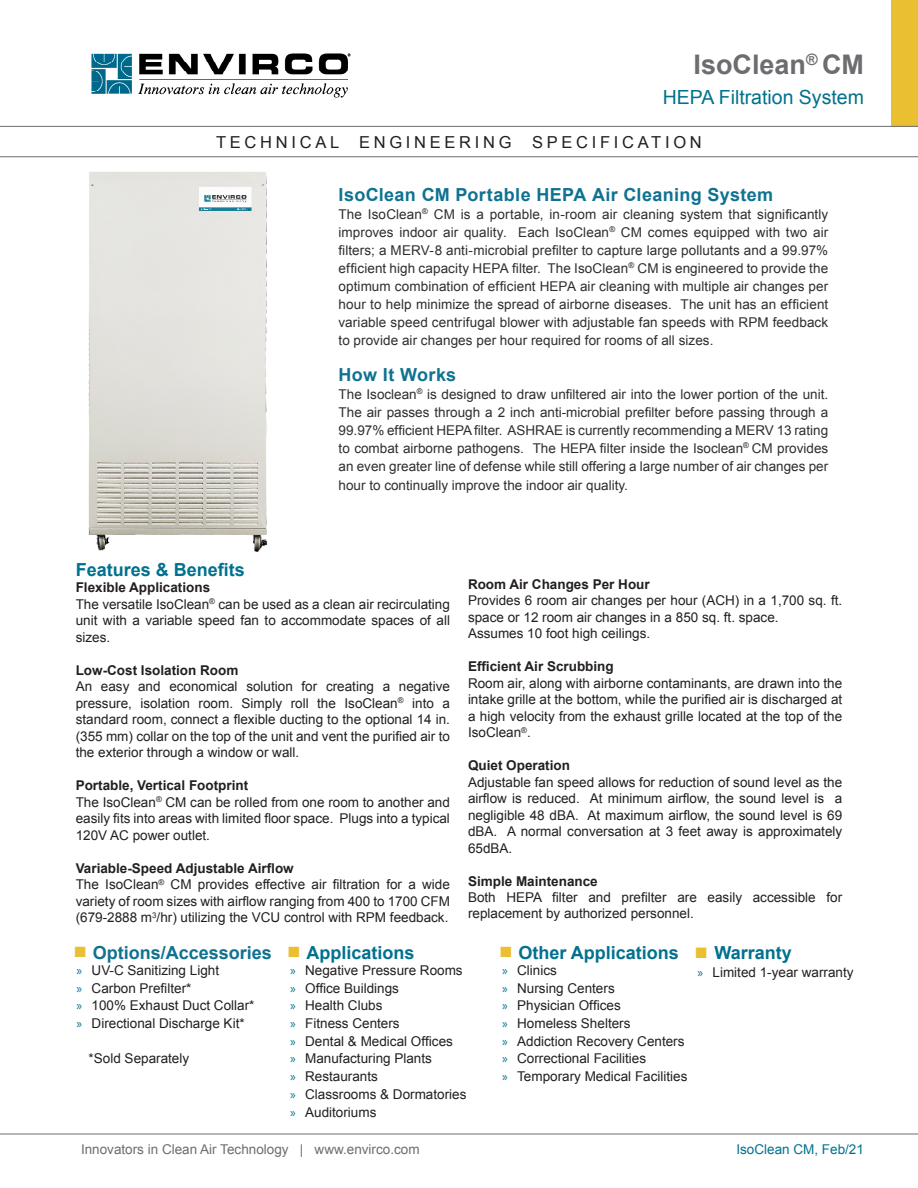
<style>
.page{position:relative;width:918px;height:1188px;background:#fff}
.page>*{position:absolute;margin:0;border:0;box-sizing:border-box;transform-origin:0 0}
.t1{font:700 27px "Arial";color:#6c6d70}
.t2{font:19.5px "Arial";color:#00718e}
.t3{font:700 18px "Arial";letter-spacing:.015em;color:#0f7291}
.Bullets{font:700 18px "Arial";color:#00718e}
.t4{font:16.5px "Arial";letter-spacing:.225em;color:#231f20}
.Bullets-2{font:13.5px/16.5px "Arial";color:#231f20;text-align:justify}
.t5{font:13.5px/18px "Arial";color:#2d2f2e;text-align:justify}
.t6{font:700 13.5px "Arial";color:#231f20}
.t7{font:13.5px "Arial";color:#6c6d70}
.t8{font:13.5px "Arial";color:#00718e}
.s1{font-family:"Times New Roman";font-weight:400;font-size:22.5px;color:#eabf31}
.s2{font-family:"Myriad Pro";color:#00718e}
.s3{font-weight:400;font-size:22.5px;color:#eabf31}
</style>
<div class="page">
<hr style="left:0;top:1134px;width:918px;height:1px;background:#6c6d70">
<div style="left:891px;top:0;width:27px;height:126px;background:#eabf31"></div>
<svg style="left:0;top:126px;width:918px;height:31px"></svg>
<img style="left:91px;top:53px;width:260px;height:45px">
<img style="left:59px;top:142px;width:238px;height:410px">
<h1 class="t1" style="left:694px;top:46px;width:172px">IsoClean<sup>®</sup> CM</h1>
<h2 class="t2" style="left:663px;top:84px;width:203px">HEPA Filtration System</h2>
<p class="t4" style="left:216px;top:131px;width:487px">TECHNICAL ENGINEERING SPECIFICATION</p>
<p class="t3" style="left:339px;top:182px;width:436px">IsoClean CM Portable HEPA Air Cleaning System</p>
<p class="t5" style="left:339px;top:205px;width:491px">The IsoClean<sup>®</sup> CM is a portable, in-room air cleaning system that significantly improves indoor air quality. Each IsoClean<sup>®</sup> CM comes equipped with two air filters; a MERV-8 anti-microbial prefilter to capture large pollutants and a 99.97% efficient high capacity HEPA filter. The IsoClean<sup>®</sup> CM is engineered to provide the optimum combination of efficient HEPA air cleaning with multiple air changes per hour to help minimize the spread of airborne diseases. The unit has an efficient variable speed centrifugal blower with adjustable fan speeds with RPM feedback to provide air changes per hour required for rooms of all sizes.</p>
<p class="t3" style="left:339px;top:362px;width:119px">How It Works</p>
<p class="t5" style="left:339px;top:385px;width:491px">The Isoclean<sup>®</sup> is designed to draw unfiltered air into the lower portion of the unit.<br>The air passes through a 2 inch anti-microbial prefilter before passing through a 99.97% efficient HEPA filter. ASHRAE is currently recommending a MERV 13 rating to combat airborne pathogens. The HEPA filter inside the Isoclean<sup>®</sup> CM provides an even greater line of defense while still offering a large number of air changes per</p>
<p class="t5" style="left:339px;top:477px;width:291px">hour to continually improve the indoor air quality.</p>
<p class="Bullets" style="left:76px;top:557px;width:171px">Features &amp; Benefits</p>
<p class="t6" style="left:76px;top:578px;width:136px">Flexible Applications</p>
<p class="Bullets-2" style="left:76px;top:596px;width:376px">The versatile IsoClean<sup>®</sup> can be used as a clean air recirculating unit with a variable speed fan to accommodate spaces of all sizes.</p>
<p class="t6" style="left:76px;top:661px;width:164px">Low-Cost Isolation Room</p>
<p class="Bullets-2" style="left:76px;top:678px;width:376px">An easy and economical solution for creating a negative pressure, isolation room. Simply roll the IsoClean<sup>®</sup> into a standard room, connect a flexible ducting to the optional 14 in. (355 mm) collar on the top of the unit and vent the purified air to the exterior through a window or wall.</p>
<p class="t6" style="left:76px;top:776px;width:174px">Portable, Vertical Footprint</p>
<p class="Bullets-2" style="left:76px;top:794px;width:376px">The IsoClean<sup>®</sup> CM can be rolled from one room to another and easily fits into areas with limited floor space. Plugs into a typical 120V AC power outlet.</p>
<p class="t6" style="left:76px;top:859px;width:220px">Variable-Speed Adjustable Airflow</p>
<p class="Bullets-2" style="left:76px;top:876px;width:376px">The IsoClean<sup>®</sup> CM provides effective air filtration for a wide variety of room sizes with airflow ranging from 400 to 1700 CFM (679-2888 m<sup>3</sup>/hr) utilizing the VCU control with RPM feedback.</p>
<p class="t6" style="left:468px;top:575px;width:183px">Room Air Changes Per Hour</p>
<p class="Bullets-2" style="left:468px;top:592px;width:376px">Provides 6 room air changes per hour (ACH) in a 1,700 sq. ft. space or 12 room air changes in a 850 sq. ft. space.</p>
<p class="Bullets-2" style="left:468px;top:625px;width:184px">Assumes 10 foot high ceilings.</p>
<p class="t6" style="left:468px;top:658px;width:147px">Efficient Air Scrubbing</p>
<p class="Bullets-2" style="left:468px;top:675px;width:376px">Room air, along with airborne contaminants, are drawn into the intake grille at the bottom, while the purified air is discharged at a high velocity from the exhaust grille located at the top of the IsoClean<sup>®</sup>.</p>
<p class="t6" style="left:468px;top:757px;width:104px">Quiet Operation</p>
<p class="Bullets-2" style="left:468px;top:774px;width:376px">Adjustable fan speed allows for reduction of sound level as the airflow is reduced. At minimum airflow, the sound level is a negligible 48 dBA. At maximum airflow, the sound level is 69 dBA. A normal conversation at 3 feet away is approximately 65dBA.</p>
<p class="t6" style="left:468px;top:872px;width:131px">Simple Maintenance</p>
<p class="Bullets-2" style="left:468px;top:889px;width:376px">Both HEPA filter and prefilter are easily accessible for replacement by authorized personnel.</p>
<p class="t3" style="left:74px;top:940px;width:200px"><span class="s1">■</span> Options/Accessories</p>
<p class="Bullets-2" style="left:77px;top:962px;width:144px"><span class="s2">»</span> UV-C Sanitizing Light</p>
<p class="Bullets-2" style="left:77px;top:980px;width:116px"><span class="s2">»</span> Carbon Prefilter*</p>
<p class="Bullets-2" style="left:77px;top:997px;width:179px"><span class="s2">»</span> 100% Exhaust Duct Collar*</p>
<p class="Bullets-2" style="left:77px;top:1015px;width:170px"><span class="s2">»</span> Directional Discharge Kit*</p>
<p class="Bullets-2" style="left:89px;top:1051px;width:102px">*Sold Separately</p>
<p class="Bullets" style="left:287px;top:940px;width:129px"><span class="s1">■</span> Applications</p>
<p class="Bullets-2" style="left:290px;top:962px;width:174px"><span class="s2">»</span> Negative Pressure Rooms</p>
<p class="Bullets-2" style="left:290px;top:980px;width:110px"><span class="s2">»</span> Office Buildings</p>
<p class="Bullets-2" style="left:290px;top:997px;width:94px"><span class="s2">»</span> Health Clubs</p>
<p class="Bullets-2" style="left:290px;top:1015px;width:111px"><span class="s2">»</span> Fitness Centers</p>
<p class="Bullets-2" style="left:290px;top:1033px;width:164px"><span class="s2">»</span> Dental &amp; Medical Offices</p>
<p class="Bullets-2" style="left:290px;top:1051px;width:143px"><span class="s2">»</span> Manufacturing Plants</p>
<p class="Bullets-2" style="left:290px;top:1068px;width:89px"><span class="s2">»</span> Restaurants</p>
<p class="Bullets-2" style="left:290px;top:1086px;width:178px"><span class="s2">»</span> Classrooms &amp; Dormatories</p>
<p class="Bullets-2" style="left:290px;top:1104px;width:88px"><span class="s2">»</span> Auditoriums</p>
<p class="Bullets" style="left:499px;top:940px;width:181px"><span class="s1">■</span> Other Applications</p>
<p class="Bullets-2" style="left:502px;top:962px;width:56px"><span class="s2">»</span> Clinics</p>
<p class="Bullets-2" style="left:502px;top:980px;width:114px"><span class="s2">»</span> Nursing Centers</p>
<p class="Bullets-2" style="left:502px;top:997px;width:120px"><span class="s2">»</span> Physician Offices</p>
<p class="Bullets-2" style="left:502px;top:1015px;width:130px"><span class="s2">»</span> Homeless Shelters</p>
<p class="Bullets-2" style="left:502px;top:1033px;width:184px"><span class="s2">»</span> Addiction Recovery Centers</p>
<p class="Bullets-2" style="left:502px;top:1051px;width:146px"><span class="s2">»</span> Correctional Facilities</p>
<p class="Bullets-2" style="left:502px;top:1068px;width:187px"><span class="s2">»</span> Temporary Medical Facilities</p>
<p class="Bullets" style="left:695px;top:941px;width:99px"><span class="s3">■</span> Warranty</p>
<p class="Bullets-2" style="left:698px;top:964px;width:158px"><span class="s2">»</span> Limited 1-year warranty</p>
<p class="t7" style="left:81px;top:1140px;width:340px">Innovators in Clean Air Technology | www.envirco.com</p>
<p class="t8" style="left:736px;top:1140px;width:129px">IsoClean CM, Feb/21</p>
</div>
